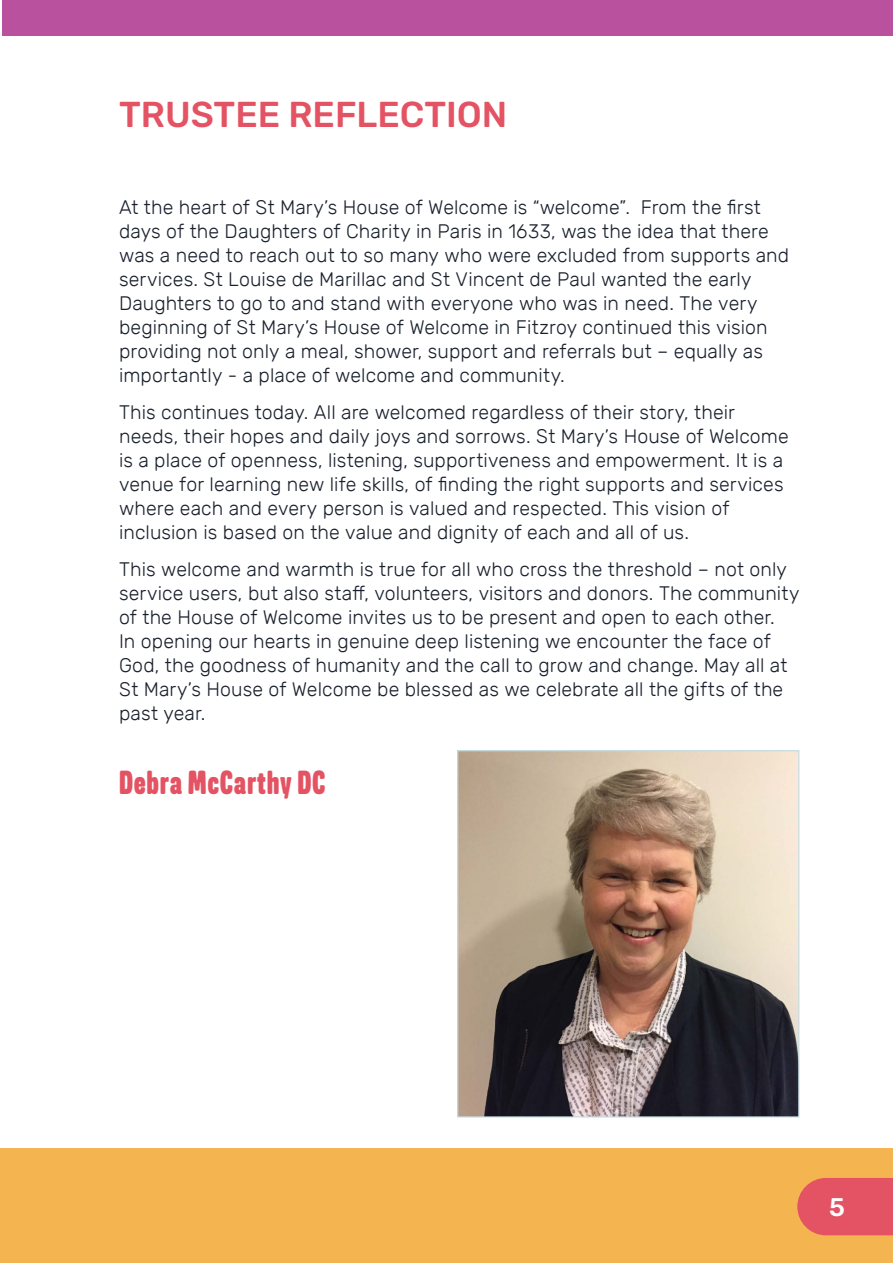
<style>
.page{position:relative;width:893px;height:1263px;background:#fff}
.page>*{position:absolute;margin:0;border:0;box-sizing:border-box;transform-origin:0 0}
.t1{font:500 36px "Rubik";color:#e45363}
.t2{font:900 33px "Goudar HL";letter-spacing:.02em;color:#e45363}
.t3{font:500 25.5px "Rubik";color:#fff}
.t4{font:300 19.5px/24px "Rubik";letter-spacing:.005em;color:#1a212d}
</style>
<div class="page">
<div style="left:0;top:1148px;width:893px;height:115px;background:#f4b550"></div>
<svg style="left:797px;top:1178px;width:96px;height:57px;background:#e55961"></svg>
<hr style="left:0;top:0;width:1px;height:36px;background:#b9519e">
<div style="left:2px;top:0;width:891px;height:36px;background:#b9519e"></div>
<img style="left:459px;top:752px;width:338px;height:363px">
<div style="left:457px;top:750px;width:342px;height:367px;border:1px solid #c6dde4"></div>
<h1 class="t1" style="left:119px;top:94px;width:390px">TRUSTEE REFLECTION</h1>
<p class="t4" style="left:119px;top:196px;width:672px">At the heart of St Mary’s House of Welcome is “welcome”. From the first days of the Daughters of Charity in Paris in 1633, was the idea that there was a need to reach out to so many who were excluded from supports and services. St Louise de Marillac and St Vincent de Paul wanted the early Daughters to go to and stand with everyone who was in need. The very beginning of St Mary’s House of Welcome in Fitzroy continued this vision providing not only a meal, shower, support and referrals but – equally as importantly - a place of welcome and community.</p>
<p class="t4" style="left:119px;top:401px;width:671px">This continues today. All are welcomed regardless of their story, their needs, their hopes and daily joys and sorrows. St Mary’s House of Welcome is a place of openness, listening, supportiveness and empowerment. It is a venue for learning new life skills, of finding the right supports and services where each and every person is valued and respected. This vision of inclusion is based on the value and dignity of each and all of us.</p>
<p class="t4" style="left:119px;top:557px;width:682px">This welcome and warmth is true for all who cross the threshold – not only service users, but also staff, volunteers, visitors and donors. The community of the House of Welcome invites us to be present and open to each other.<br>In opening our hearts in genuine deep listening we encounter the face of God, the goodness of humanity and the call to grow and change. May all at St Mary’s House of Welcome be blessed as we celebrate all the gifts of the past year.</p>
<h2 class="t2" style="left:119px;top:761px;width:208px">Debra McCarthy DC</h2>
<h3 class="t3" style="left:829px;top:1193px;width:17px">5</h3>
</div>
